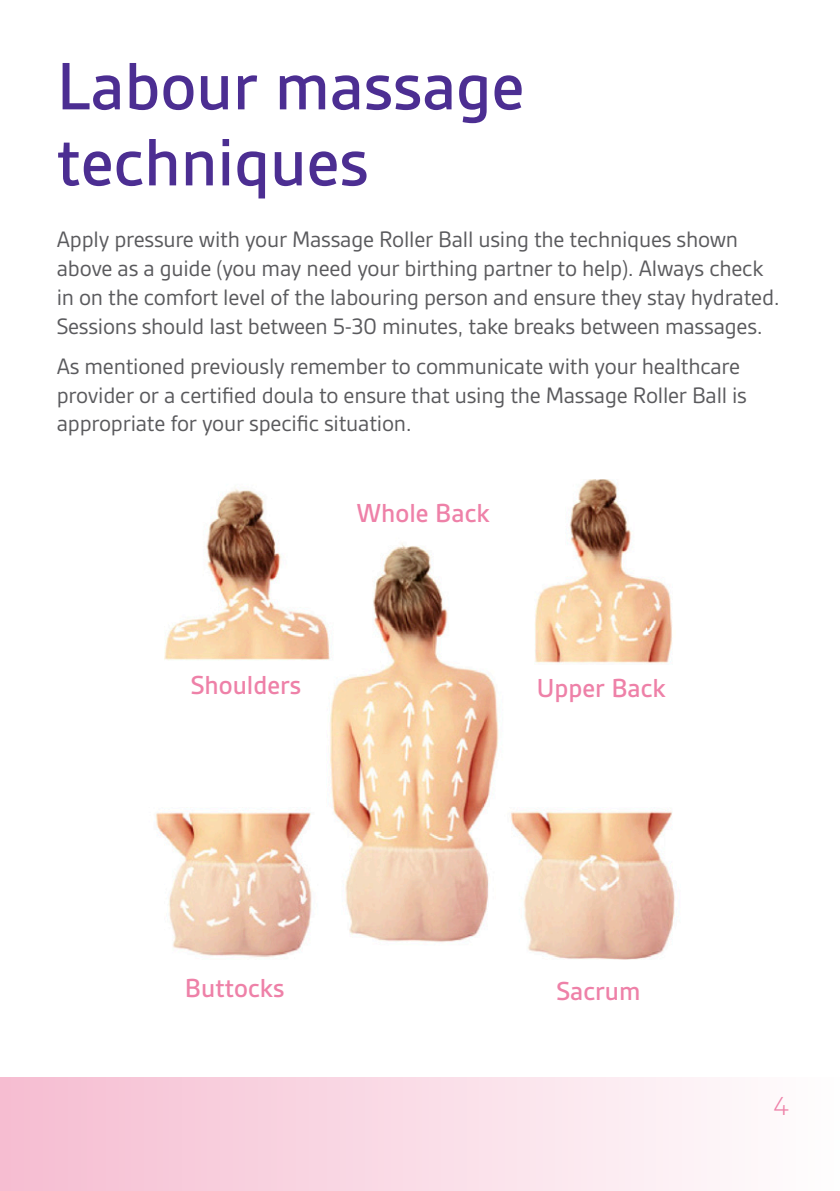
<style>
.page{position:relative;width:840px;height:1191px;background:#fff}
.page>*{position:absolute;margin:0;border:0;box-sizing:border-box;transform-origin:0 0}
.t1{font:500 72px/76px "Gesta";color:#4c2e92}
.t2{font:500 28px "Gesta";color:#ee81a8}
.t3{font:300 28px "Gesta";color:#ee81a8}
.t4{font:24px/28.8px "Gesta";letter-spacing:-.01em;color:#5a5a5d}
</style>
<div class="page">
<img style="left:155px;top:479px;width:520px;height:481px">
<div style="left:0;top:1077px;width:839px;height:114px;background:linear-gradient(to right,#f6bcd1,#fefefe)"></div>
<div style="left:327px;top:490px;width:191px;height:44px;background:#fff"></div>
<div style="left:521px;top:665px;width:159px;height:43px;background:#fff"></div>
<div style="left:164px;top:662px;width:163px;height:43px;background:#fff"></div>
<p class="t1" style="left:57px;top:48px;width:469px">Labour massage techniques</p>
<p class="t4" style="left:57px;top:225px;width:724px">Apply pressure with your Massage Roller Ball using the techniques shown above as a guide (you may need your birthing partner to help). Always check in on the comfort level of the labouring person and ensure they stay hydrated.<br>Sessions should last between 5-30 minutes, take breaks between massages.</p>
<p class="t4" style="left:57px;top:351px;width:691px">As mentioned previously remember to communicate with your healthcare provider or a certified doula to ensure that using the Massage Roller Ball is appropriate for your specific situation.</p>
<p class="t2" style="left:356px;top:497px;width:135px">Whole Back</p>
<p class="t2" style="left:191px;top:669px;width:112px">Shoulders</p>
<p class="t2" style="left:536px;top:672px;width:130px">Upper Back</p>
<p class="t2" style="left:197px;top:967px;width:101px">Buttocks</p>
<p class="t2" style="left:560px;top:967px;width:85px">Sacrum</p>
<p class="t2" style="left:185px;top:972px;width:101px">Buttocks</p>
<p class="t2" style="left:556px;top:975px;width:85px">Sacrum</p>
<p class="t3" style="left:773px;top:1090px;width:17px">4</p>
</div>
